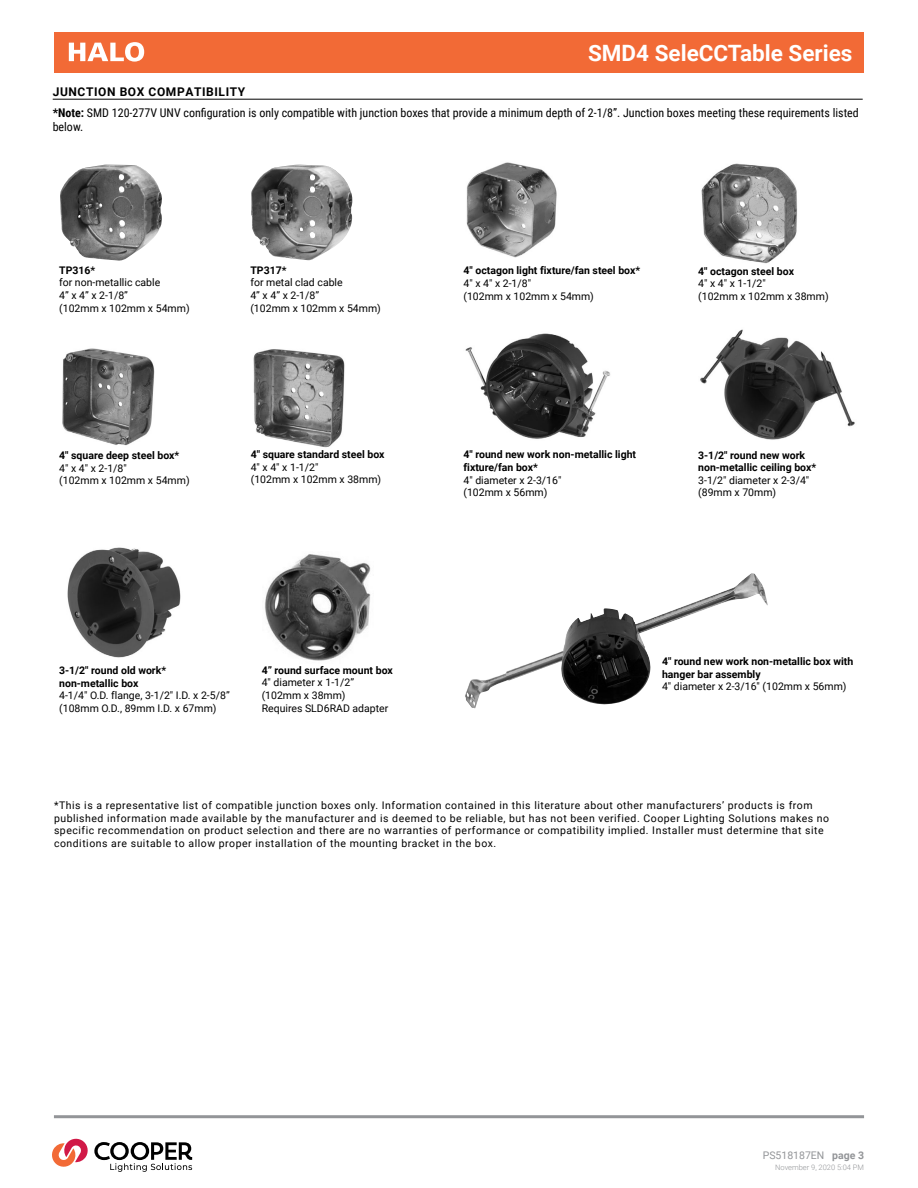
<style>
.page{position:relative;width:918px;height:1188px;background:#fff}
.page>*{position:absolute;margin:0;border:0;box-sizing:border-box;transform-origin:0 0}
.t1{font:700 22.5px "Roboto";color:#fff}
.t2{font:12px/14.4px "Roboto Condensed";color:#000}
.t3{font:700 12px "Roboto";letter-spacing:.05em;color:#000}
.t4{font:10.5px/12.6px "Roboto";letter-spacing:.05em;color:#000}
.t5{font:10.5px/12.6px "Roboto";color:#000}
.t6{font:700 10.5px/12.6px "Roboto";color:#000}
.t7{font:10.5px "Roboto";color:#939598}
.t8{font:300 7.5px "Roboto";color:#939598}
.s1{font-weight:700}
</style>
<div class="page">
<div style="left:54px;top:32px;width:810px;height:41px;background:#f26a36"></div>
<hr style="left:54px;top:1115px;width:810px;height:3px;background:#939598">
<hr style="left:53px;top:99px;width:810px;height:1px;background:#000">
<img style="left:62px;top:348px;width:93px;height:98px">
<img style="left:466px;top:162px;width:91px;height:96px">
<img style="left:60px;top:165px;width:102px;height:96px">
<img style="left:251px;top:165px;width:102px;height:95px">
<img style="left:253px;top:349px;width:92px;height:99px">
<img style="left:701px;top:163px;width:96px;height:101px">
<img style="left:67px;top:547px;width:114px;height:111px">
<img style="left:465px;top:333px;width:145px;height:106px">
<img style="left:700px;top:329px;width:155px;height:111px">
<img style="left:265px;top:554px;width:106px;height:107px">
<img style="left:465px;top:573px;width:303px;height:135px">
<svg style="left:52px;top:1138px;width:140px;height:34px"></svg>
<svg style="left:69px;top:42px;width:75px;height:20px"></svg>
<h1 class="t1" style="left:588px;top:38px;width:266px">SMD4 SeleCCTable Series</h1>
<p class="t3" style="left:53px;top:83px;width:194px">JUNCTION BOX COMPATIBILITY</p>
<p class="t2" style="left:53px;top:105px;width:808px"><span class="s1">*Note:</span> SMD 120-277V UNV configuration is only compatible with junction boxes that provide a minimum depth of 2-1/8”. Junction boxes meeting these requirements listed below.</p>
<p class="t6" style="left:59px;top:263px;width:38px">TP316*</p>
<p class="t5" style="left:59px;top:276px;width:132px">for non-metallic cable<br>4” x 4” x 2-1/8”<br>(102mm x 102mm x 54mm)</p>
<p class="t6" style="left:59px;top:449px;width:122px">4" square deep steel box*</p>
<p class="t5" style="left:59px;top:461px;width:132px">4" x 4" x 2-1/8"<br>(102mm x 102mm x 54mm)</p>
<p class="t6" style="left:250px;top:263px;width:38px">TP317*</p>
<p class="t5" style="left:250px;top:276px;width:132px">for metal clad cable<br>4” x 4” x 2-1/8”<br>(102mm x 102mm x 54mm)</p>
<p class="t6" style="left:251px;top:448px;width:135px">4" square standard steel box</p>
<p class="t5" style="left:251px;top:460px;width:132px">4" x 4" x 1-1/2"<br>(102mm x 102mm x 38mm)</p>
<p class="t6" style="left:59px;top:663px;width:108px">3-1/2" round old work* non-metallic box</p>
<p class="t5" style="left:59px;top:689px;width:172px">4-1/4" O.D. flange, 3-1/2" I.D. x 2-5/8” (108mm O.D., 89mm I.D. x 67mm)</p>
<p class="t6" style="left:262px;top:663px;width:133px">4” round surface mount box</p>
<p class="t5" style="left:262px;top:676px;width:128px">4" diameter x 1-1/2” (102mm x 38mm)<br>Requires SLD6RAD adapter</p>
<p class="t6" style="left:464px;top:264px;width:178px">4" octagon light fixture/fan steel box*</p>
<p class="t5" style="left:464px;top:277px;width:132px">4" x 4" x 2-1/8"<br>(102mm x 102mm x 54mm)</p>
<p class="t6" style="left:698px;top:264px;width:97px">4" octagon steel box</p>
<p class="t5" style="left:698px;top:277px;width:132px">4" x 4" x 1-1/2"<br>(102mm x 102mm x 38mm)</p>
<p class="t6" style="left:464px;top:448px;width:174px">4" round new work non-metallic light fixture/fan box*</p>
<p class="t5" style="left:464px;top:473px;width:99px">4" diameter x 2-3/16" (102mm x 56mm)</p>
<p class="t6" style="left:698px;top:448px;width:119px">3-1/2" round new work non-metallic ceiling box*</p>
<p class="t5" style="left:698px;top:473px;width:113px">3-1/2" diameter x 2-3/4" (89mm x 70mm)</p>
<p class="t6" style="left:662px;top:655px;width:193px">4" round new work non-metallic box with hanger bar assembly</p>
<p class="t5" style="left:662px;top:680px;width:186px">4" diameter x 2-3/16" (102mm x 56mm)</p>
<p class="t4" style="left:54px;top:799px;width:777px">*This is a representative list of compatible junction boxes only. Information contained in this literature about other manufacturers’ products is from published information made available by the manufacturer and is deemed to be reliable, but has not been verified. Cooper Lighting Solutions makes no specific recommendation on product selection and there are no warranties of performance or compatibility implied. Installer must determine that site conditions are suitable to allow proper installation of the mounting bracket in the box.</p>
<p class="t7" style="left:763px;top:1148px;width:103px">PS518187EN <span class="s1">page 3</span></p>
<p class="t8" style="left:775px;top:1162px;width:90px">November 9, 2020 5:04 PM</p>
</div>
